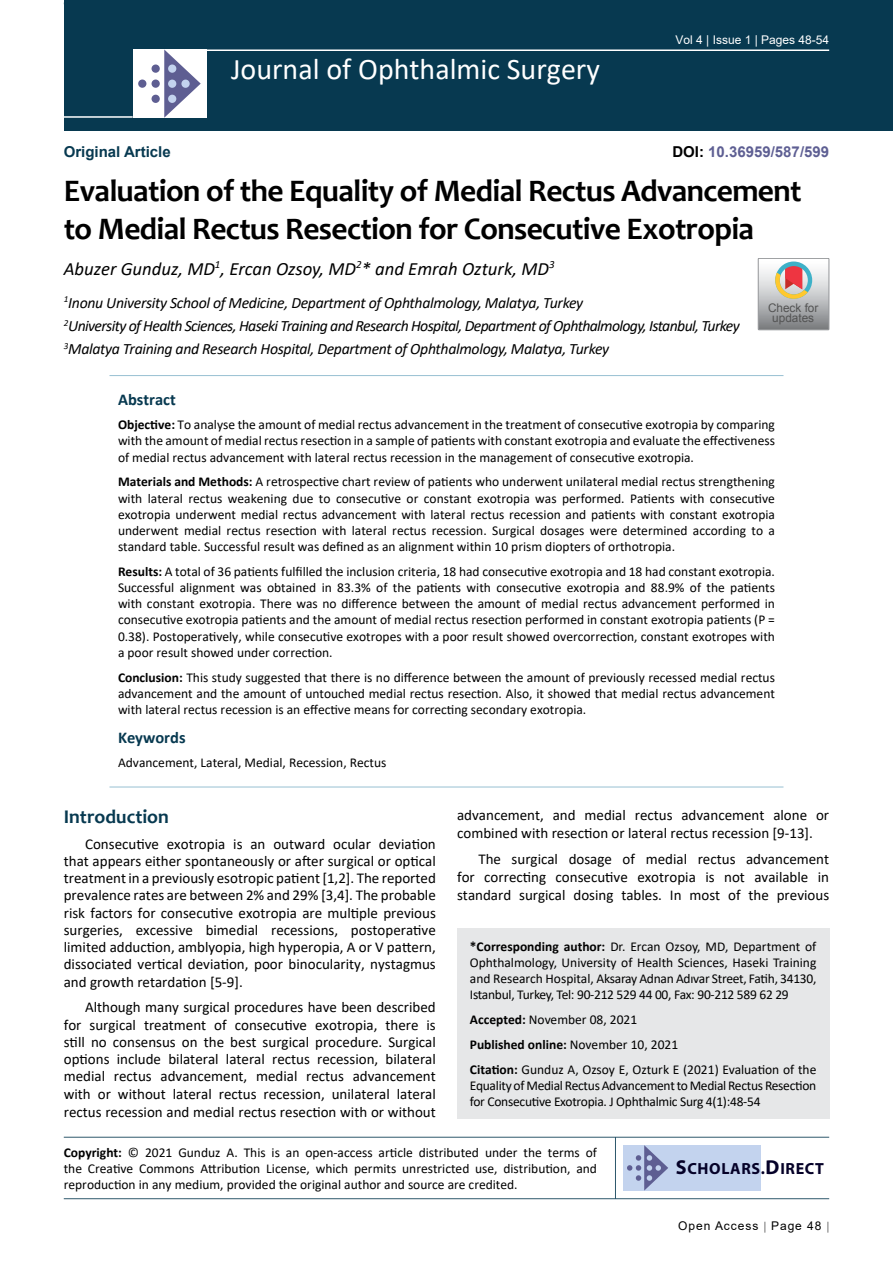
<style>
.page{position:relative;width:893px;height:1263px;background:#fff}
.page>*{position:absolute;margin:0;border:0;box-sizing:border-box;transform-origin:0 0}
.t1{font:700 31.5px/37.8px "Candara";letter-spacing:-.02em;color:#000}
.t2{font:30px "Calibri";color:#fff}
.t3{font:700 19.5px "Candara";color:#073950}
.t4{font:italic 18.75px "Calibri";color:#000}
.t5{font:700 16.5px "Calibri";color:#073950}
.t6{font:700 16.2px "Myriad Pro";letter-spacing:.04em;color:#050128}
.t7{font:italic 15.75px/23.1px "Calibri";letter-spacing:-.02em;color:#000}
.t8{font:15px/17.2px "Calibri";color:#000;text-align:justify}
.t9{font:700 15px "Arial";color:#5e5f93}
.t10{font:700 15px "Arial";color:#073950}
.t11{font:13.5px/16.2px "Calibri";color:#000;text-align:justify}
.t12{font:13.5px/16.2px "Calibri";letter-spacing:-.02em;color:#000}
.t13{font:12px "Arial";color:#fff}
.t14{font:12px "Arial";letter-spacing:.08em;color:#000}
.t15{font:11.85px/10.2px "Arial";color:#535353;text-align:center}
.s1{color:#000}
.s2{font-weight:700}
.s3{font-size:20.25px}
</style>
<div class="page">
<div style="left:64px;top:0;width:829px;height:131px;background:#073950"></div>
<hr style="left:64px;top:1137px;width:765px;height:1px;background:#073950">
<hr style="left:64px;top:1198px;width:765px;height:1px;background:#073950">
<hr style="left:615px;top:1137px;width:1px;height:62px;background:#073950">
<hr style="left:204px;top:49px;width:625px;height:2px;background:#fff">
<hr style="left:64px;top:116px;width:69px;height:2px;background:#fff">
<div style="left:133px;top:49px;width:74px;height:69px;background:#fff"></div>
<svg style="left:164px;top:49px;width:37px;height:69px"></svg>
<div style="left:152px;top:65px;width:8px;height:8px;background:#5e5e92;border-radius:50%"></div>
<div style="left:138px;top:80px;width:8px;height:8px;background:#5e5e92;border-radius:50%"></div>
<div style="left:152px;top:80px;width:8px;height:8px;background:#5e5e92;border-radius:50%"></div>
<div style="left:168px;top:80px;width:8px;height:8px;background:#c3d3ee;border-radius:50%"></div>
<div style="left:181px;top:80px;width:9px;height:8px;background:#c3d3ee;border-radius:50%"></div>
<div style="left:168px;top:95px;width:8px;height:8px;background:#c3d3ee;border-radius:50%"></div>
<div style="left:168px;top:65px;width:8px;height:8px;background:#c3d3ee;border-radius:50%"></div>
<div style="left:152px;top:95px;width:8px;height:8px;background:#5e5e92;border-radius:50%"></div>
<div style="left:623px;top:1145px;width:138px;height:45px;background:#c3d3ee"></div>
<svg style="left:627px;top:1145px;width:41px;height:45px"></svg>
<div style="left:457px;top:928px;width:372px;height:191px;background:#e6e7e8"></div>
<hr style="left:109px;top:787px;width:674px;height:1px;background:#98c0d2">
<hr style="left:109px;top:375px;width:674px;height:1px;background:#98c0d2">
<svg style="left:758px;top:258px;width:71px;height:72px;background:#bdb6b3"></svg>
<p class="t10" style="left:64px;top:141px;width:108px">Original Article</p>
<h2 class="t2" style="left:231px;top:48px;width:370px">Journal of Ophthalmic Surgery</h2>
<p class="t13" style="left:675px;top:31px;width:155px">Vol 4 | Issue 1 | Pages 48-54</p>
<p class="t9" style="left:672px;top:141px;width:158px"><span class="s1">DOI:</span> 10.36959/587/599</p>
<h1 class="t1" style="left:64px;top:172px;width:739px">Evaluation of the Equality of Medial Rectus Advancement to Medial Rectus Resection for Consecutive Exotropia</h1>
<h3 class="t4" style="left:64px;top:255px;width:492px">Abuzer Gunduz, MD<sup>1</sup>, Ercan Ozsoy, MD<sup>2</sup>* and Emrah Ozturk, MD<sup>3</sup></h3>
<p class="t7" style="left:64px;top:290px;width:677px"><sup>1</sup>Inonu University School of Medicine, Department of Ophthalmology, Malatya, Turkey<br><sup>2</sup>University of Health Sciences, Haseki Training and Research Hospital, Department of Ophthalmology, Istanbul, Turkey<br><sup>3</sup>Malatya Training and Research Hospital, Department of Ophthalmology, Malatya, Turkey</p>
<p class="t15" style="left:768px;top:302px;width:52px">Check for updates</p>
<p class="t5" style="left:118px;top:388px;width:59px">Abstract</p>
<p class="t11" style="left:118px;top:416px;width:658px"><span class="s2">Objective:</span> To analyse the amount of medial rectus advancement in the treatment of consecutive exotropia by comparing with the amount of medial rectus resection in a sample of patients with constant exotropia and evaluate the effectiveness of medial rectus advancement with lateral rectus recession in the management of consecutive exotropia.</p>
<p class="t11" style="left:118px;top:473px;width:658px"><span class="s2">Materials and Methods:</span> A retrospective chart review of patients who underwent unilateral medial rectus strengthening with lateral rectus weakening due to consecutive or constant exotropia was performed. Patients with consecutive exotropia underwent medial rectus advancement with lateral rectus recession and patients with constant exotropia underwent medial rectus resection with lateral rectus recession. Surgical dosages were determined according to a standard table. Successful result was defined as an alignment within 10 prism diopters of orthotropia.</p>
<p class="t11" style="left:118px;top:563px;width:658px"><span class="s2">Results:</span> A total of 36 patients fulfilled the inclusion criteria, 18 had consecutive exotropia and 18 had constant exotropia.<br>Successful alignment was obtained in 83.3% of the patients with consecutive exotropia and 88.9% of the patients with constant exotropia. There was no difference between the amount of medial rectus advancement performed in consecutive exotropia patients and the amount of medial rectus resection performed in constant exotropia patients (P = 0.38). Postoperatively, while consecutive exotropes with a poor result showed overcorrection, constant exotropes with a poor result showed under correction.</p>
<p class="t11" style="left:118px;top:669px;width:658px"><span class="s2">Conclusion:</span> This study suggested that there is no difference between the amount of previously recessed medial rectus advancement and the amount of untouched medial rectus resection. Also, it showed that medial rectus advancement with lateral rectus recession is an effective means for correcting secondary exotropia.</p>
<p class="t5" style="left:118px;top:726px;width:69px">Keywords</p>
<p class="t11" style="left:118px;top:754px;width:270px">Advancement, Lateral, Medial, Recession, Rectus</p>
<h3 class="t3" style="left:64px;top:804px;width:107px">Introduction</h3>
<p class="t8" style="left:64px;top:834px;width:374px;text-indent:21px">Consecutive exotropia is an outward ocular deviation that appears either spontaneously or after surgical or optical treatment in a previously esotropic patient [1,2]. The reported prevalence rates are between 2% and 29% [3,4]. The probable risk factors for consecutive exotropia are multiple previous surgeries, excessive bimedial recessions, postoperative limited adduction, amblyopia, high hyperopia, A or V pattern, dissociated vertical deviation, poor binocularity, nystagmus and growth retardation [5-9].</p>
<p class="t8" style="left:64px;top:998px;width:374px;text-indent:21px">Although many surgical procedures have been described for surgical treatment of consecutive exotropia, there is still no consensus on the best surgical procedure. Surgical options include bilateral lateral rectus recession, bilateral medial rectus advancement, medial rectus advancement with or without lateral rectus recession, unilateral lateral rectus recession and medial rectus resection with or without</p>
<p class="t8" style="left:457px;top:805px;width:374px;line-height:18px">advancement, and medial rectus advancement alone or combined with resection or lateral rectus recession [9-13].</p>
<p class="t8" style="left:457px;top:850px;width:374px;line-height:18px;text-indent:21px">The surgical dosage of medial rectus advancement for correcting consecutive exotropia is not available in standard surgical dosing tables. In most of the previous</p>
<p class="t11" style="left:470px;top:938px;width:348px"><span class="s2">*Corresponding author:</span> Dr. Ercan Ozsoy, MD, Department of Ophthalmology, University of Health Sciences, Haseki Training and Research Hospital, Aksaray Adnan Adıvar Street, Fatih, 34130, Istanbul, Turkey, Tel: 90-212 529 44 00, Fax: 90-212 589 62 29</p>
<p class="t11" style="left:470px;top:1007px;width:348px;line-height:24.8px;text-align:left"><span class="s2">Accepted:</span> November 08, 2021<br><span class="s2">Published online:</span> November 10, 2021<br><span class="s2">Citation:</span> Gunduz A, Ozsoy E, Ozturk E (2021) Evaluation of the</p>
<p class="t12" style="left:470px;top:1077px;width:348px">Equality of Medial Rectus Advancement to Medial Rectus Resection for Consecutive Exotropia. J Ophthalmic Surg 4(1):48-54</p>
<p class="t11" style="left:64px;top:1144px;width:535px"><span class="s2">Copyright:</span> © 2021 Gunduz A. This is an open-access article distributed under the terms of the Creative Commons Attribution License, which permits unrestricted use, distribution, and reproduction in any medium, provided the original author and source are credited.</p>
<p class="t6" style="left:676px;top:1158px;width:150px"><span class="s3">S</span>CHOLARS.<span class="s3">D</span>IRECT</p>
<p class="t14" style="left:678px;top:1217px;width:145px">Open Access Page 48</p>
</div>
